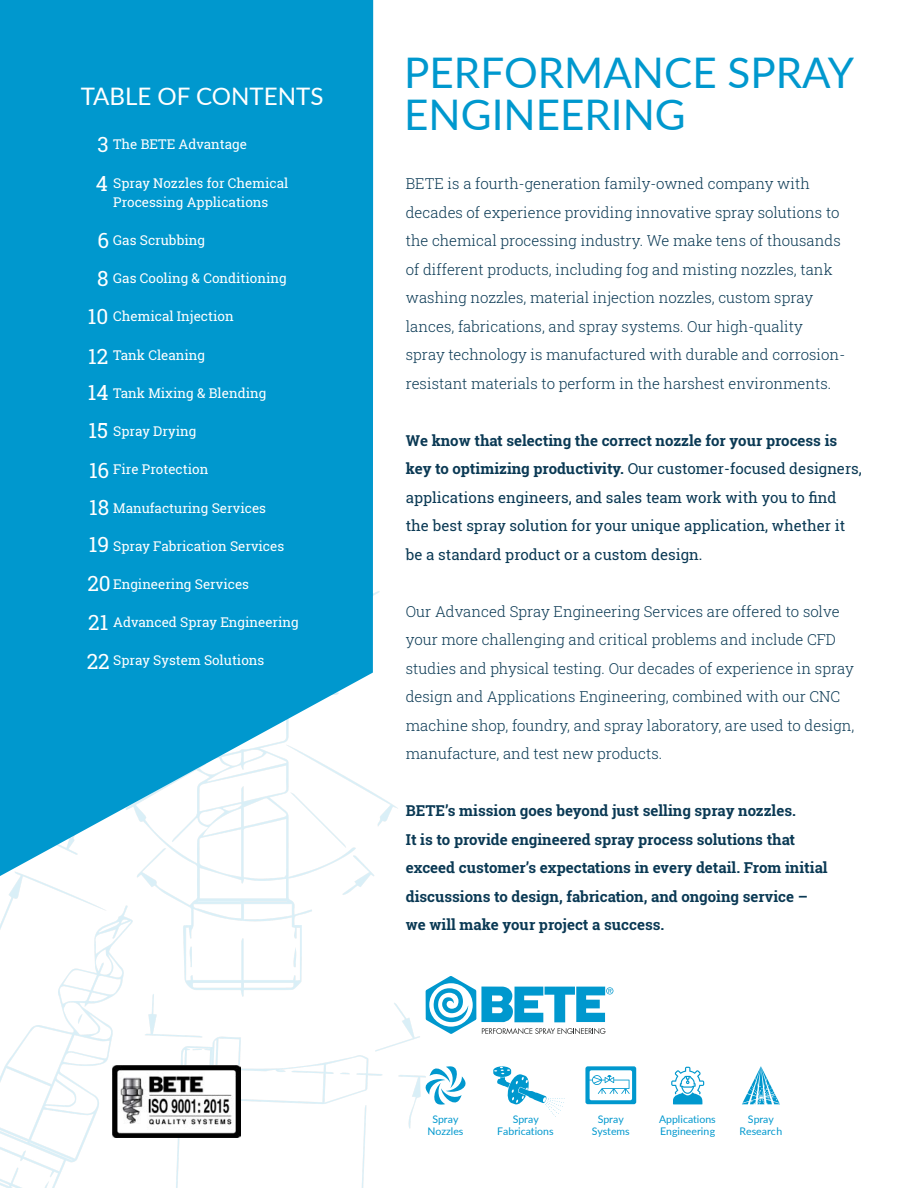
<style>
.page{position:relative;width:918px;height:1188px;background:#fff}
.page>*{position:absolute;margin:0;border:0;box-sizing:border-box;transform-origin:0 0}
.t1{font:42.15px/42px "Lato";color:#0098ce}
.t2{font:24.15px "Lato";color:#fff}
.t3{font:20.85px "Roboto Slab";color:#fff}
.t4{font:300 15px/28.5px "Roboto Slab";color:#0a3954}
.t5{font:15px/28.5px "Roboto Slab";color:#0a3954}
.t6{font:700 15px/28.5px "Roboto Slab";color:#0a3954}
.t7{font:13.35px/19px "Roboto Slab";color:#fff}
.t8{font:10.5px/12px "Lato";color:#0098ce;text-align:center}
.s1{font-weight:700}
</style>
<div class="page">
<img style="left:0;top:591px;width:426px;height:597px">
<svg style="left:0;top:0;width:373px;height:876px;background:#1da3d3"></svg>
<svg style="left:426px;top:976px;width:187px;height:58px"></svg>
<svg style="left:423px;top:1064px;width:43px;height:43px"></svg>
<svg style="left:493px;top:1066px;width:72px;height:51px"></svg>
<svg style="left:585px;top:1066px;width:51px;height:38px"></svg>
<svg style="left:671px;top:1067px;width:33px;height:37px"></svg>
<svg style="left:742px;top:1066px;width:38px;height:39px"></svg>
<img style="left:112px;top:1066px;width:128px;height:71px">
<p class="t2" style="left:81px;top:79px;width:244px">TABLE OF CONTENTS</p>
<p class="t3" style="left:97px;top:130px;width:13px">3</p>
<p class="t3" style="left:96px;top:169px;width:14px">4</p>
<p class="t7" style="left:113px;top:135px;width:135px">The BETE Advantage</p>
<p class="t7" style="left:113px;top:173px;width:177px">Spray Nozzles for Chemical<br>Processing Applications</p>
<p class="t7" style="left:113px;top:231px;width:93px">Gas Scrubbing</p>
<p class="t7" style="left:113px;top:269px;width:175px">Gas Cooling &amp; Conditioning</p>
<p class="t7" style="left:113px;top:307px;width:122px">Chemical Injection</p>
<p class="t7" style="left:113px;top:345px;width:93px">Tank Cleaning</p>
<p class="t7" style="left:113px;top:383px;width:155px">Tank Mixing &amp; Blending</p>
<p class="t7" style="left:113px;top:422px;width:85px">Spray Drying</p>
<p class="t7" style="left:113px;top:460px;width:97px">Fire Protection</p>
<p class="t7" style="left:113px;top:498px;width:154px">Manufacturing Services</p>
<p class="t7" style="left:113px;top:536px;width:173px">Spray Fabrication Services</p>
<p class="t7" style="left:113px;top:574px;width:137px">Engineering Services</p>
<p class="t7" style="left:113px;top:613px;width:187px">Advanced Spray Engineering</p>
<p class="t7" style="left:113px;top:651px;width:153px">Spray System Solutions</p>
<p class="t3" style="left:97px;top:226px;width:13px">6</p>
<p class="t3" style="left:97px;top:264px;width:13px">8</p>
<p class="t3" style="left:88px;top:303px;width:22px">10</p>
<p class="t3" style="left:88px;top:342px;width:22px">12</p>
<p class="t3" style="left:88px;top:378px;width:22px">14</p>
<p class="t3" style="left:88px;top:416px;width:21px">15</p>
<p class="t3" style="left:89px;top:457px;width:22px">16</p>
<p class="t3" style="left:89px;top:493px;width:22px">18</p>
<p class="t3" style="left:89px;top:530px;width:22px">19</p>
<p class="t3" style="left:87px;top:569px;width:25px">20</p>
<p class="t3" style="left:88px;top:608px;width:22px">21</p>
<p class="t3" style="left:87px;top:647px;width:25px">22</p>
<p class="t1" style="left:404px;top:50px;width:451px">PERFORMANCE SPRAY<br>ENGINEERING</p>
<p class="t4" style="left:406px;top:169px;width:441px">BETE is a fourth-generation family-owned company with decades of experience providing innovative spray solutions to the chemical processing industry. We make tens of thousands of different products, including fog and misting nozzles, tank washing nozzles, material injection nozzles, custom spray lances, fabrications, and spray systems. Our high-quality spray technology is manufactured with durable and corrosion&shy;resistant materials to perform in the harshest environments.</p>
<p class="t5" style="left:406px;top:426px;width:458px"><span class="s1">We know that selecting the correct nozzle for your process is key to optimizing productivity.</span> Our customer-focused designers, applications engineers, and sales team work with you to find the best spray solution for your unique application, whether it be a standard product or a custom design.</p>
<p class="t4" style="left:406px;top:597px;width:450px">Our Advanced Spray Engineering Services are offered to solve your more challenging and critical problems and include CFD studies and physical testing. Our decades of experience in spray design and Applications Engineering, combined with our CNC machine shop, foundry, and spray laboratory, are used to design, manufacture, and test new products.</p>
<p class="t6" style="left:406px;top:797px;width:423px">BETE’s mission goes beyond just selling spray nozzles.<br>It is to provide engineered spray process solutions that exceed customer’s expectations in every detail. From initial discussions to design, fabrication, and ongoing service – we will make your project a success.</p>
<p class="t8" style="left:427px;top:1113px;width:38px">Spray<br>Nozzles</p>
<p class="t8" style="left:497px;top:1113px;width:58px">Spray<br>Fabrications</p>
<p class="t8" style="left:592px;top:1113px;width:39px">Spray<br>Systems</p>
<p class="t8" style="left:659px;top:1113px;width:58px;text-align:left">Applications<br>Engineering</p>
<p class="t8" style="left:740px;top:1113px;width:44px">Spray<br>Research</p>
</div>
